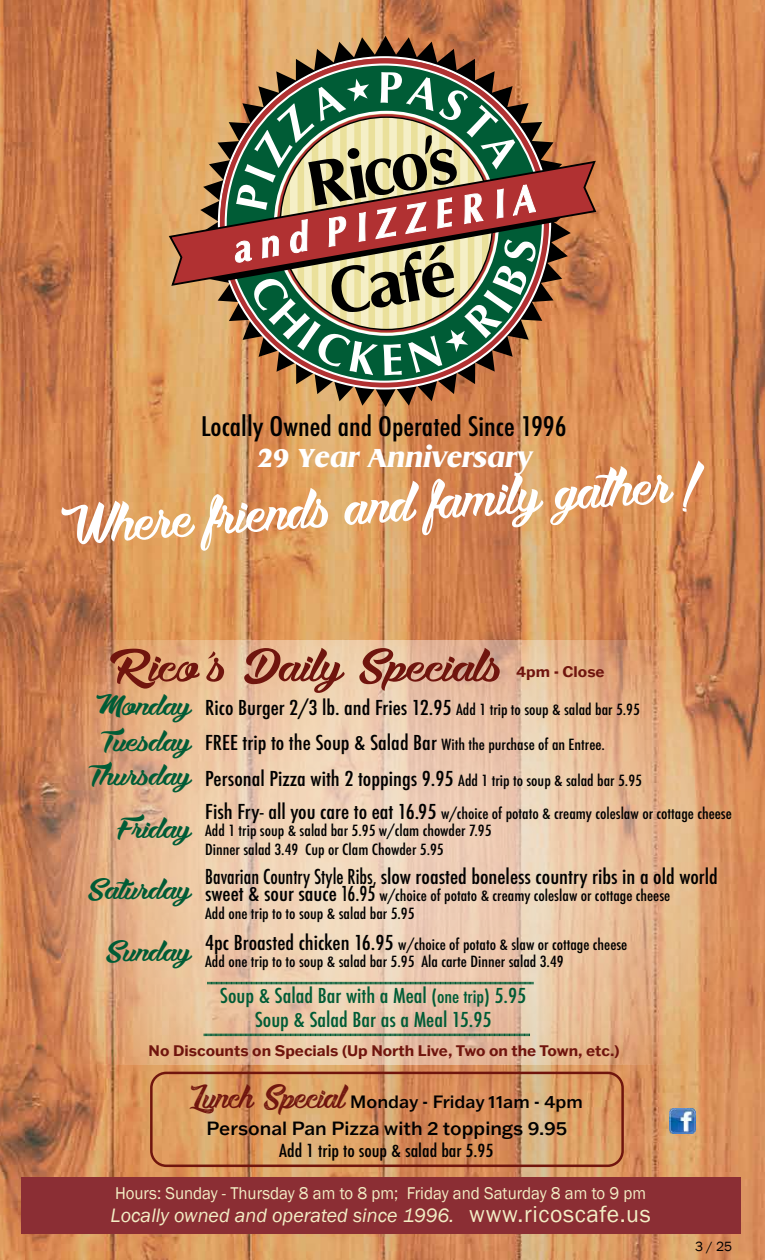
<style>
.page{position:relative;width:765px;height:1260px;background:#fff}
.page>*{position:absolute;margin:0;border:0;box-sizing:border-box;transform-origin:0 0}
.t1{font:75px "Boulevard Saint Denis Light";color:#fff}
.t2{font:62.38px "Boulevard Saint Denis Light";color:#70150e;scale:1.12 1}
.t3{font:45px "Boulevard Saint Denis";color:#70150e}
.t4{font:39.5px/35px "Boulevard Saint Denis Light";color:#005c36;text-align:center;scale:1.14 1}
.t5{font:500 condensed 26.25px "Futura";color:#000;scale:1.1 1}
.t6{font:italic 800 26.25px "Griffon";color:#fff}
.t7{font:500 condensed 20px "Futura";color:#000;scale:1.1 1}
.t8{font:500 condensed 20px "Futura";color:#000;scale:.96 1}
.t9{font:500 condensed 20px/23.1px "Futura";color:#005c36;text-align:center;scale:1.1 1}
.t10{font:italic 20px "Franklin Gothic";color:#f3eec5}
.t11{font:500 18.75px "Franklin Gothic ATF";color:#000}
.t12{font:17.5px "Franklin Gothic";color:#f3eec5;scale:.96 1}
.t13{font:500 condensed 17.5px "Futura";color:#000;scale:1.1 1}
.t14{font:500 17.5px "Franklin Gothic ATF";color:#000}
.t15{font:500 condensed 15px/17.5px "Futura";color:#000;scale:1.1 1}
.t16{font:700 15px "Franklin Gothic ATF";color:#70150e}
.t17{font:13.75px "Franklin Gothic";color:#000}
.s1{font-size:15px}
.s2{font-size:20px}
.s3{font-size:17.5px}
.s4{font-style:normal;font-size:23.75px}
</style>
<div class="page">
<img style="left:0;top:0;width:765px;height:1260px">
<svg style="left:22px;top:640px;width:719px;height:425px;background:#e4b793"></svg>
<svg style="left:200px;top:36px;width:371px;height:371px;background:#bb8454"></svg>
<svg style="left:169px;top:160px;width:428px;height:127px;background:#bc6f4b"></svg>
<svg style="left:213px;top:72px;width:350px;height:303px;background:#897e63"></svg>
<div style="left:21px;top:1177px;width:720px;height:57px;background:#8b2e34"></div>
<img style="left:670px;top:1109px;width:26px;height:25px">
<div style="left:150px;top:1072px;width:474px;height:95px;border:2px solid #70150e;border-radius:15px"></div>
<svg style="left:207px;top:981px;width:327px;height:4px"></svg>
<svg style="left:204px;top:1033px;width:326px;height:4px"></svg>
<h3 class="t5" style="left:201px;top:409px;width:334px">Locally Owned and Operated Since 1996</h3>
<h3 class="t6" style="left:257px;top:439px;width:276px">29 Year Anniversary</h3>
<h1 class="t1" style="left:60px;top:493px;width:647px;rotate:-4deg">Where friends and family gather!</h1>
<h2 class="t2" style="left:109px;top:638px;width:354px">Rico’s Daily Specials</h2>
<p class="t16" style="left:517px;top:662px;width:90px">4pm - Close</p>
<h3 class="t7" style="left:205px;top:695px;width:397px">Rico Burger 2/3 lb. and Fries 12.95 <span class="s1">Add 1 trip to soup &amp; salad bar 5.95</span></h3>
<h3 class="t4" style="left:89px;top:690px;width:93px">Monday<br>Tuesday<br>Thursday</h3>
<h3 class="t4" style="left:88px;top:800px;width:93px;line-height:61.5px;text-align:right">Friday<br>Saturday<br>Sunday</h3>
<p class="t15" style="left:205px;top:804px;width:480px;line-height:18.1px"><span class="s2">Fish Fry- all you care to eat 16.95</span> w/choice of potato &amp; creamy coleslaw or cottage cheese<br>Add 1 trip soup &amp; salad bar 5.95 w/clam chowder 7.95<br>Dinner salad 3.49 Cup or Clam Chowder 5.95</p>
<h3 class="t7" style="left:205px;top:730px;width:365px">FREE trip to the Soup &amp; Salad Bar <span class="s1">With the purchase of an Entree.</span></h3>
<h3 class="t7" style="left:205px;top:765px;width:399px">Personal Pizza with 2 toppings 9.95 <span class="s1">Add 1 trip to soup &amp; salad bar 5.95</span></h3>
<h3 class="t8" style="left:205px;top:863px;width:536px">Bavarian Country Style Ribs, slow roasted boneless country ribs in a old world</h3>
<p class="t15" style="left:205px;top:887px;width:424px"><span class="s2">sweet &amp; sour sauce 16.95</span> w/choice of potato &amp; creamy coleslaw or cottage cheese<br>Add one trip to to soup &amp; salad bar 5.95</p>
<p class="t15" style="left:205px;top:936px;width:385px"><span class="s2">4pc Broasted chicken 16.95</span> w/choice of potato &amp; slaw or cottage cheese<br>Add one trip to to soup &amp; salad bar 5.95 Ala carte Dinner salad 3.49</p>
<h3 class="t9" style="left:220px;top:985px;width:280px">Soup &amp; Salad Bar with a Meal <span class="s3">(one trip)</span> 5.95<br>Soup &amp; Salad Bar as a Meal 15.95</h3>
<p class="t16" style="left:149px;top:1040px;width:472px">No Discounts on Specials (Up North Live, Two on the Town, etc.)</p>
<h3 class="t3" style="left:190px;top:1076px;width:158px">Lunch Special</h3>
<p class="t14" style="left:350px;top:1090px;width:234px">Monday - Friday 11am - 4pm</p>
<p class="t11" style="left:207px;top:1115px;width:362px">Personal Pan Pizza with 2 toppings 9.95</p>
<p class="t13" style="left:279px;top:1139px;width:196px">Add 1 trip to soup &amp; salad bar 5.95</p>
<p class="t12" style="left:115px;top:1182px;width:555px">Hours: Sunday - Thursday 8 am to 8 pm; Friday and Saturday 8 am to 9 pm</p>
<h3 class="t10" style="left:111px;top:1202px;width:542px">Locally owned and operated since 1996. <span class="s4">www.ricoscafe.us</span></h3>
<p class="t17" style="left:695px;top:1238px;width:39px">3 / 25</p>
</div>
